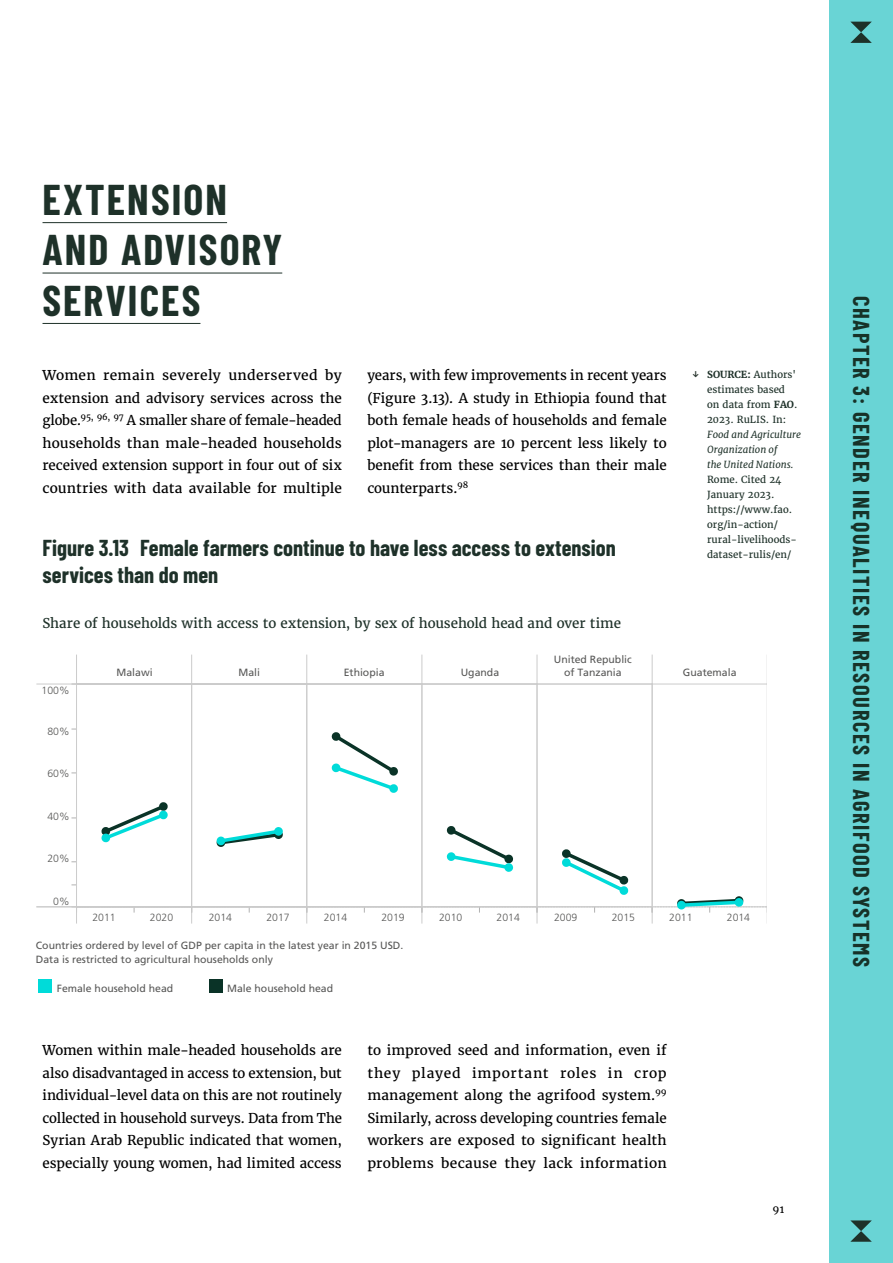
<style>
.page{position:relative;width:893px;height:1263px;background:#fff}
.page>*{position:absolute;margin:0;border:0;box-sizing:border-box;transform-origin:0 0}
.t1{font:700 42px/50.4px "Barlow Condensed";letter-spacing:.05em;color:#1e3129}
.t2{font:700 22.5px/27px "Barlow Condensed";color:#1e3129}
.t3{font:700 22.5px "Barlow Condensed";letter-spacing:.07em;color:#173228}
.t4{font:13.5px/22.5px "Merriweather";color:#000;text-align:justify}
.t5{font:13.5px "Merriweather";letter-spacing:-.005em;color:#1e3129}
.t6{font:10.5px/14.4px "Frutiger LT Std";color:#575756}
.t7{font:300 10.5px "Frutiger LT Std";color:#575756}
.t8{font:10.5px "Merriweather";color:#000}
.t9{font:9.75px/15px "Merriweather";color:#1e3129}
.t10{font:italic 9.75px/15px "Merriweather";color:#1e3129}
.s1{font-weight:700;color:#233029}
.s2{font-weight:700}
</style>
<div class="page">
<div style="left:829px;top:0;width:64px;height:1263px;background:#69d4d5"></div>
<svg style="left:850px;top:22px;width:22px;height:21px"></svg>
<svg style="left:850px;top:1220px;width:22px;height:22px"></svg>
<hr style="left:43px;top:222px;width:184px;height:1px;background:#1e3129">
<hr style="left:43px;top:273px;width:239px;height:1px;background:#1e3129">
<hr style="left:43px;top:323px;width:157px;height:1px;background:#1e3129">
<svg style="left:191px;top:655px;width:1px;height:28px"></svg>
<svg style="left:306px;top:655px;width:1px;height:28px"></svg>
<svg style="left:421px;top:655px;width:1px;height:28px"></svg>
<svg style="left:537px;top:655px;width:1px;height:28px"></svg>
<svg style="left:652px;top:655px;width:1px;height:28px"></svg>
<svg style="left:76px;top:655px;width:1px;height:28px"></svg>
<hr style="left:37px;top:683px;width:40px;height:1px;background:#cbcbcb">
<hr style="left:37px;top:906px;width:40px;height:1px;background:#cbcbcb">
<svg style="left:331px;top:732px;width:67px;height:61px"></svg>
<svg style="left:71px;top:801px;width:695px;height:122px"></svg>
<div style="left:677px;top:901px;width:9px;height:8px;background:#00dbd9;border-radius:50%"></div>
<div style="left:735px;top:898px;width:8px;height:9px;background:#00dbd9;border-radius:50%"></div>
<hr style="left:76px;top:684px;width:1px;height:223px;background:#cbcbcb">
<hr style="left:191px;top:684px;width:1px;height:223px;background:#cbcbcb">
<hr style="left:306px;top:684px;width:1px;height:223px;background:#cbcbcb">
<hr style="left:421px;top:684px;width:1px;height:223px;background:#cbcbcb">
<hr style="left:537px;top:684px;width:1px;height:223px;background:#cbcbcb">
<hr style="left:77px;top:906px;width:575px;height:1px;background:#cbcbcb">
<hr style="left:652px;top:684px;width:1px;height:223px;background:#cbcbcb">
<hr style="left:77px;top:683px;width:689px;height:1px;background:#cbcbcb">
<div style="left:39px;top:980px;width:13px;height:13px;background:#00dbd9"></div>
<div style="left:209px;top:980px;width:13px;height:13px;background:#0a3327"></div>
<h1 class="t1" style="left:43px;top:172px;width:241px">EXTENSION<br>AND ADVISORY<br>SERVICES</h1>
<p class="t4" style="left:43px;top:364px;width:301px">Women remain severely underserved by extension and advisory services across the globe.<sup>95,</sup> <sup>96,</sup> <sup>97</sup> A smaller share of female-headed households than male-headed households received extension support in four out of six countries with data available for multiple</p>
<p class="t4" style="left:367px;top:364px;width:301px">years, with few improvements in recent years (Figure 3.13). A study in Ethiopia found that both female heads of households and female plot-managers are 10 percent less likely to benefit from these services than their male counterparts.<sup>98</sup></p>
<h2 class="t2" style="left:43px;top:533px;width:575px">Figure 3.13 Female farmers continue to have less access to extension services than do men</h2>
<p class="t5" style="left:43px;top:614px;width:580px">Share of households with access to extension, by sex of household head and over time</p>
<p class="t6" style="left:554px;top:652px;width:80px">United Republic</p>
<p class="t9" style="left:707px;top:367px;width:92px;text-indent:-15px"><span class="s1">↓</span> <span class="s2">SOURCE:</span> Authors' estimates based on data from <span class="s2">FAO</span>.<br>2023. RuLIS. In:</p>
<p class="t10" style="left:707px;top:427px;width:95px">Food and Agriculture<br>Organization of<br>the United Nations.</p>
<p class="t9" style="left:707px;top:472px;width:91px">Rome. Cited 24<br>January 2023. https://www.fao. org/in-action/ rural-livelihoods&shy;dataset-rulis/en/</p>
<p class="t7" style="left:42px;top:684px;width:29px">100%</p>
<p class="t7" style="left:47px;top:725px;width:24px">80%</p>
<p class="t7" style="left:47px;top:768px;width:24px">60%</p>
<p class="t7" style="left:47px;top:810px;width:24px">40%</p>
<p class="t7" style="left:47px;top:853px;width:24px">20%</p>
<p class="t6" style="left:117px;top:665px;width:38px">Malawi</p>
<p class="t6" style="left:238px;top:665px;width:23px">Mali</p>
<p class="t6" style="left:344px;top:665px;width:42px">Ethiopia</p>
<p class="t6" style="left:461px;top:665px;width:40px">Uganda</p>
<p class="t6" style="left:564px;top:665px;width:59px">of Tanzania</p>
<p class="t6" style="left:683px;top:665px;width:55px">Guatemala</p>
<p class="t7" style="left:53px;top:895px;width:18px">0%</p>
<p class="t6" style="left:36px;top:938px;width:369px">Countries ordered by level of GDP per capita in the latest year in 2015 USD.<br>Data is restricted to agricultural households only</p>
<p class="t6" style="left:57px;top:981px;width:118px">Female household head</p>
<p class="t6" style="left:227px;top:981px;width:107px">Male household head</p>
<p class="t7" style="left:92px;top:911px;width:25px">2011</p>
<p class="t7" style="left:150px;top:911px;width:25px">2020</p>
<p class="t7" style="left:209px;top:911px;width:25px">2014</p>
<p class="t7" style="left:266px;top:911px;width:25px">2017</p>
<p class="t7" style="left:324px;top:911px;width:25px">2014</p>
<p class="t7" style="left:381px;top:911px;width:25px">2019</p>
<p class="t7" style="left:439px;top:911px;width:25px">2010</p>
<p class="t7" style="left:497px;top:911px;width:25px">2014</p>
<p class="t7" style="left:554px;top:911px;width:25px">2009</p>
<p class="t7" style="left:612px;top:911px;width:25px">2015</p>
<p class="t7" style="left:669px;top:911px;width:25px">2011</p>
<p class="t7" style="left:727px;top:911px;width:25px">2014</p>
<p class="t4" style="left:43px;top:1039px;width:301px">Women within male-headed households are also disadvantaged in access to extension, but individual-level data on this are not routinely collected in household surveys. Data from The Syrian Arab Republic indicated that women, especially young women, had limited access</p>
<p class="t4" style="left:367px;top:1039px;width:301px">to improved seed and information, even if they played important roles in crop management along the agrifood system.<sup>99<br></sup>Similarly, across developing countries female workers are exposed to significant health problems because they lack information</p>
<p class="t8" style="left:772px;top:1202px;width:13px">91</p>
<h2 class="t3" style="left:877px;top:296px;width:673px;rotate:90deg">CHAPTER 3: GENDER INEQUALITIES IN RESOURCES IN AGRIFOOD SYSTEMS</h2>
</div>
